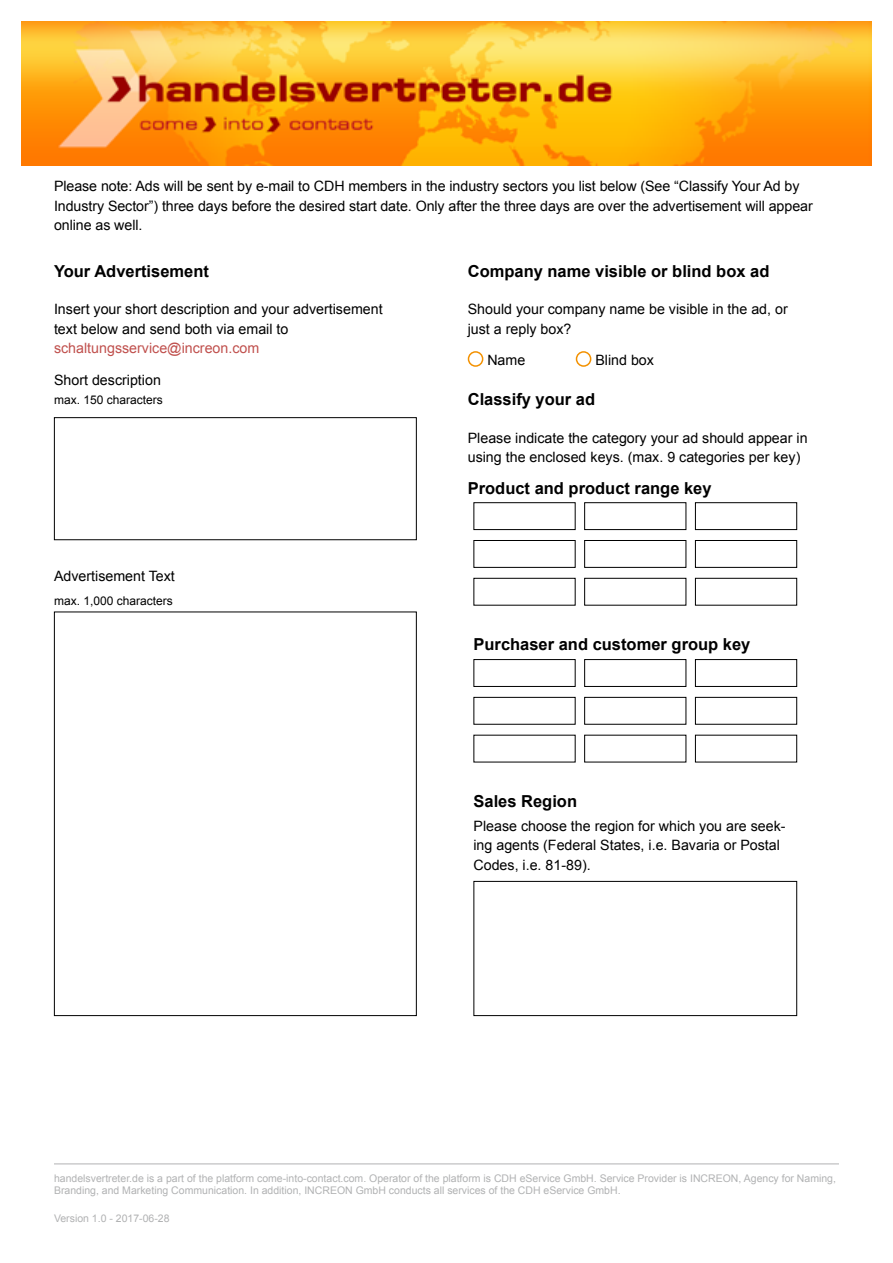
<style>
.page{position:relative;width:893px;height:1263px;background:#fff}
.page>*{position:absolute;margin:0;border:0;box-sizing:border-box;transform-origin:0 0}
.t1{font:700 16.5px "Arial";color:#000}
.t2{font:14.25px/19.5px "Arial";color:#000}
.t3{font:14.25px "Arial";color:#c0504d}
.t4{font:12px "Arial";color:#000}
.t5{font:10.5px/12px "Arial";color:#b1b2b3}
</style>
<div class="page">
<hr style="left:54px;top:1164px;width:785px;height:1px;background:#b1b2b3">
<img style="left:21px;top:21px;width:851px;height:144px">
<div style="left:468px;top:351px;width:15px;height:16px;border:2px solid #f39100;border-radius:50%"></div>
<div style="left:576px;top:351px;width:15px;height:16px;border:2px solid #f39100;border-radius:50%"></div>
<div style="left:473px;top:502px;width:103px;height:28px;border:1px solid #000"></div>
<div style="left:473px;top:659px;width:103px;height:28px;border:1px solid #000"></div>
<div style="left:473px;top:881px;width:324px;height:135px;border:1px solid #000"></div>
<div style="left:54px;top:417px;width:363px;height:123px;border:1px solid #000"></div>
<div style="left:54px;top:612px;width:363px;height:404px;border:1px solid #000"></div>
<div style="left:473px;top:540px;width:103px;height:28px;border:1px solid #000"></div>
<div style="left:473px;top:697px;width:103px;height:28px;border:1px solid #000"></div>
<div style="left:473px;top:578px;width:103px;height:27px;border:1px solid #000"></div>
<div style="left:584px;top:502px;width:102px;height:28px;border:1px solid #000"></div>
<div style="left:584px;top:659px;width:102px;height:28px;border:1px solid #000"></div>
<div style="left:584px;top:540px;width:102px;height:28px;border:1px solid #000"></div>
<div style="left:584px;top:697px;width:102px;height:28px;border:1px solid #000"></div>
<div style="left:584px;top:578px;width:102px;height:27px;border:1px solid #000"></div>
<div style="left:695px;top:502px;width:102px;height:28px;border:1px solid #000"></div>
<div style="left:695px;top:659px;width:102px;height:28px;border:1px solid #000"></div>
<div style="left:695px;top:540px;width:102px;height:28px;border:1px solid #000"></div>
<div style="left:695px;top:697px;width:102px;height:28px;border:1px solid #000"></div>
<div style="left:695px;top:578px;width:102px;height:27px;border:1px solid #000"></div>
<p class="t2" style="left:54px;top:176px;width:760px">Please note: Ads will be sent by e-mail to CDH members in the industry sectors you list below (See “Classify Your Ad by<br>Industry Sector”) three days before the desired start date. Only after the three days are over the advertisement will appear online as well.</p>
<p class="t1" style="left:54px;top:260px;width:156px">Your Advertisement</p>
<p class="t2" style="left:54px;top:300px;width:330px">Insert your short description and your advertisement text below and send both via email to</p>
<p class="t3" style="left:54px;top:339px;width:207px">schaltungsservice@increon.com</p>
<p class="t2" style="left:54px;top:370px;width:108px">Short description</p>
<p class="t4" style="left:54px;top:392px;width:110px">max. 150 characters</p>
<p class="t1" style="left:468px;top:260px;width:303px">Company name visible or blind box ad</p>
<p class="t2" style="left:468px;top:300px;width:321px">Should your company name be visible in the ad, or just a reply box?</p>
<p class="t2" style="left:487px;top:351px;width:40px">Name</p>
<p class="t2" style="left:595px;top:351px;width:60px">Blind box</p>
<p class="t1" style="left:468px;top:388px;width:129px">Classify your ad</p>
<p class="t2" style="left:468px;top:428px;width:341px">Please indicate the category your ad should appear in using the enclosed keys. (max. 9 categories per key)</p>
<p class="t1" style="left:468px;top:477px;width:245px">Product and product range key</p>
<p class="t2" style="left:54px;top:566px;width:122px">Advertisement Text</p>
<p class="t4" style="left:54px;top:592px;width:120px">max. 1,000 characters</p>
<p class="t1" style="left:473px;top:633px;width:278px">Purchaser and customer group key</p>
<p class="t1" style="left:473px;top:790px;width:105px">Sales Region</p>
<p class="t2" style="left:473px;top:816px;width:314px">Please choose the region for which you are seek&shy;ing agents (Federal States, i.e. Bavaria or Postal<br>Codes, i.e. 81-89).</p>
<p class="t5" style="left:54px;top:1172px;width:783px">handelsvertreter.de is a part of the platform come-into-contact.com. Operator of the platform is CDH eService GmbH. Service Provider is INCREON, Agency for Naming,<br>Branding, and Marketing Communication. In addition, INCREON GmbH conducts all services of the CDH eService GmbH.</p>
<p class="t5" style="left:54px;top:1212px;width:117px">Version 1.0 - 2017-06-28</p>
</div>
